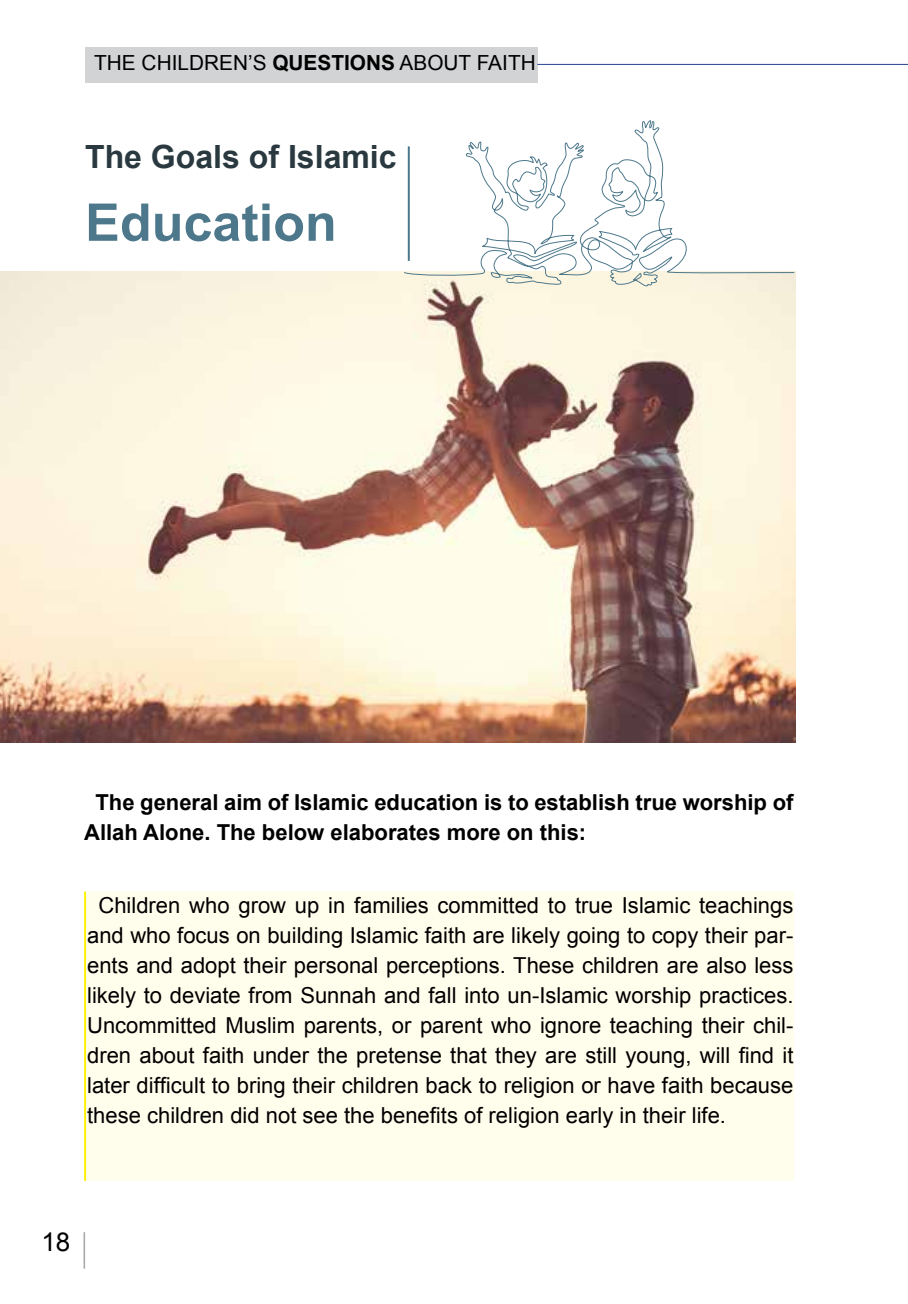
<style>
.page{position:relative;width:908px;height:1304px;background:#fff}
.page>*{position:absolute;margin:0;border:0;box-sizing:border-box;transform-origin:0 0}
.t1{font:700 52px "Arial";color:#4d788b}
.t2{font:700 32px "Arial";color:#2a3940}
.t3{font:26px "Arial";color:#000}
.t4{font:22px/30px "Arial";color:#000;text-align:justify}
.t5{font:700 22px/30px "Arial";color:#000}
.t6{font:20.8px "Arial";color:#000}
.s1{font-weight:700}
</style>
<div class="page">
<img style="left:0;top:271px;width:795px;height:472px">
<svg style="left:403px;top:63px;width:391px;height:223px"></svg>
<div style="left:87px;top:891px;width:706px;height:290px;background:#fffdec"></div>
<hr style="left:84px;top:891px;width:2px;height:290px;background:#fff200">
<hr style="left:83px;top:1232px;width:2px;height:37px;background:#a7a9ac">
<div style="left:85px;top:48px;width:452px;height:35px;background:#d1d3d4"></div>
<hr style="left:537px;top:64px;width:370px;height:1px;background:#25408f">
<p class="t6" style="left:94px;top:51px;width:443px">THE CHILDREN’S <span class="s1">QUESTIONS</span> ABOUT FAITH</p>
<h2 class="t2" style="left:85px;top:139px;width:313px">The Goals of Islamic</h2>
<h1 class="t1" style="left:85px;top:194px;width:253px">Education</h1>
<p class="t5" style="left:84px;top:787px;width:710px;text-indent:11px">The general aim of Islamic education is to establish true worship of<br>Allah Alone. The below elaborates more on this:</p>
<p class="t4" style="left:87px;top:890px;width:707px;text-indent:11px">Children who grow up in families committed to true Islamic teachings and who focus on building Islamic faith are likely going to copy their par&shy;ents and adopt their personal perceptions. These children are also less likely to deviate from Sunnah and fall into un-Islamic worship practices.<br>Uncommitted Muslim parents, or parent who ignore teaching their chil&shy;dren about faith under the pretense that they are still young, will find it later difficult to bring their children back to religion or have faith because these children did not see the benefits of religion early in their life.</p>
<p class="t3" style="left:41px;top:1228px;width:30px">18</p>
</div>
